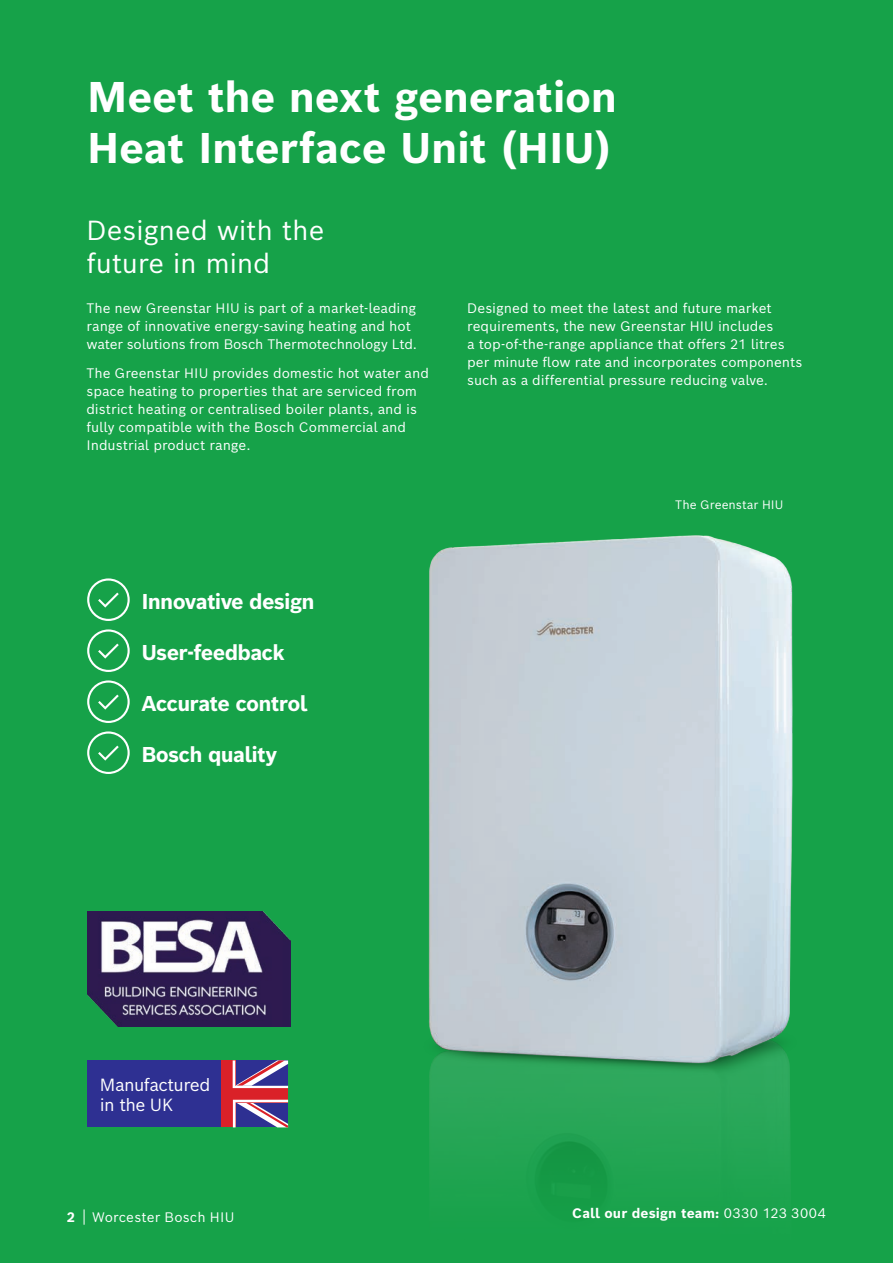
<style>
.page{position:relative;width:893px;height:1263px;background:#16a249}
.page>*{position:absolute;margin:0;border:0;box-sizing:border-box;transform-origin:0 0}
.t1{font:700 42px/51px "Bosch Sans";letter-spacing:-.005em;color:#fff}
.t2{font:27px/32.4px "Bosch Sans";letter-spacing:-.01em;color:#fff}
.Text_8pt{font:700 21px "Bosch Sans";letter-spacing:-.035em;color:#fff}
.t3{font:17.25px/20.7px "Bosch Sans";letter-spacing:-.035em;color:#fff}
.Text_8pt-2{font:13.5px/18px "Bosch Sans";color:#fff}
.t4{font:700 13.5px "Bosch Sans";letter-spacing:.01em;color:#fff}
.t5{font:12px "Bosch Sans";letter-spacing:.005em;color:#fff}
.s1{font-weight:400}
</style>
<div class="page">
<svg style="left:87px;top:578px;width:43px;height:43px"></svg>
<svg style="left:87px;top:629px;width:43px;height:43px"></svg>
<svg style="left:87px;top:680px;width:43px;height:43px"></svg>
<svg style="left:87px;top:731px;width:43px;height:43px"></svg>
<img style="left:87px;top:911px;width:203px;height:116px">
<div style="left:87px;top:1060px;width:201px;height:67px;background:#2e3092"></div>
<svg style="left:235px;top:1088px;width:53px;height:12px"></svg>
<div style="left:221px;top:1060px;width:14px;height:67px;background:#da2128"></div>
<svg style="left:233px;top:1060px;width:55px;height:28px"></svg>
<svg style="left:233px;top:1100px;width:55px;height:27px"></svg>
<img style="left:428px;top:535px;width:365px;height:641px">
<svg style="left:84px;top:1209px;width:1px;height:16px"></svg>
<p class="t1" style="left:87px;top:71px;width:532px">Meet the next generation<br>Heat Interface Unit (HIU)</p>
<p class="t2" style="left:86px;top:213px;width:239px">Designed with the future in mind</p>
<p class="Text_8pt-2" style="left:86px;top:299px;width:332px">The new Greenstar HIU is part of a market-leading range of innovative energy-saving heating and hot water solutions from Bosch Thermotechnology Ltd.</p>
<p class="Text_8pt-2" style="left:86px;top:364px;width:344px">The Greenstar HIU provides domestic hot water and space heating to properties that are serviced from district heating or centralised boiler plants, and is fully compatible with the Bosch Commercial and Industrial product range.</p>
<p class="Text_8pt" style="left:141px;top:587px;width:175px">Innovative design</p>
<p class="Text_8pt" style="left:141px;top:638px;width:145px">User-feedback</p>
<p class="Text_8pt" style="left:141px;top:689px;width:168px">Accurate control</p>
<p class="Text_8pt" style="left:141px;top:740px;width:137px">Bosch quality</p>
<p class="Text_8pt-2" style="left:467px;top:299px;width:337px">Designed to meet the latest and future market requirements, the new Greenstar HIU includes<br>a top-of-the-range appliance that offers 21 litres per minute flow rate and incorporates components such as a differential pressure reducing valve.</p>
<p class="t5" style="left:675px;top:497px;width:110px">The Greenstar HIU</p>
<p class="t3" style="left:100px;top:1073px;width:112px">Manufactured in the UK</p>
<p class="t4" style="left:67px;top:1208px;width:10px">2</p>
<p class="Text_8pt-2" style="left:92px;top:1208px;width:144px">Worcester Bosch HIU</p>
<p class="t4" style="left:572px;top:1204px;width:255px">Call our design team: <span class="s1">0330 123 3004</span></p>
</div>
